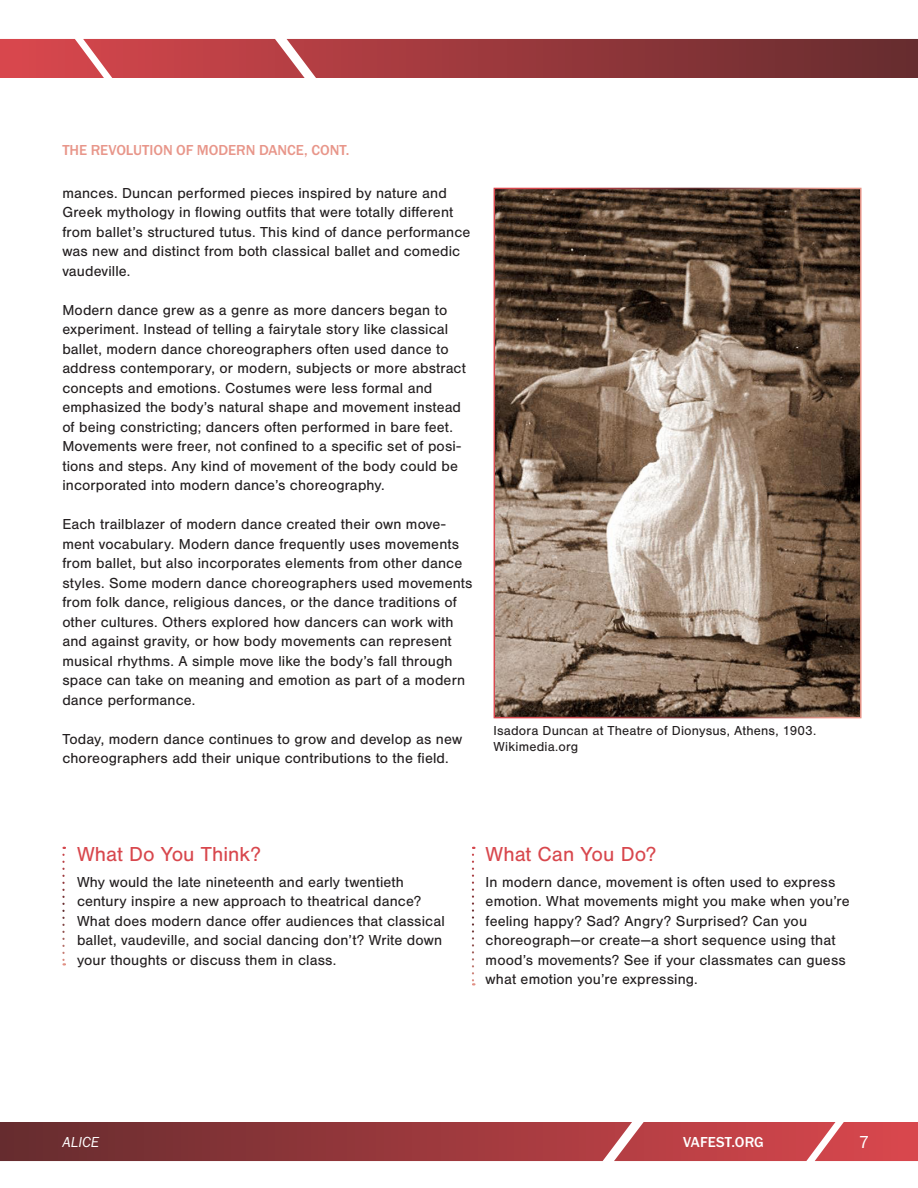
<style>
.page{position:relative;width:918px;height:1188px;background:#fff}
.page>*{position:absolute;margin:0;border:0;box-sizing:border-box;transform-origin:0 0}
.t1{font:21px "Nimbus San";color:#d8474d}
.t2{font:18px "Franklin Gothic URW Boo";color:#fff}
.t3{font:15px/19.5px "Nimbus San";letter-spacing:.01em;color:#231f20}
.t4{font:500 15px "Franklin Gothic URW";color:#e8968a}
.t5{font:500 15px "Franklin Gothic URW";letter-spacing:.005em;color:#fff}
.t6{font:15px "Franklin Gothic URW Boo Ita";color:#fff}
.t7{font:13.5px/16.2px "Nimbus San";letter-spacing:.01em;color:#231f20}
</style>
<div class="page">
<svg style="left:0;top:1122px;width:918px;height:39px;background:#a13d42"></svg>
<svg style="left:0;top:39px;width:918px;height:39px;background:#a13e42"></svg>
<svg style="left:62px;top:855px;width:3px;height:111px"></svg>
<svg style="left:472px;top:855px;width:2px;height:130px"></svg>
<img style="left:497px;top:191px;width:362px;height:524px">
<p class="t4" style="left:62px;top:140px;width:289px">THE REVOLUTION OF MODERN DANCE, CONT.</p>
<p class="t3" style="left:62px;top:183px;width:410px">mances. Duncan performed pieces inspired by nature and Greek mythology in flowing outfits that were totally different from ballet’s structured tutus. This kind of dance performance was new and distinct from both classical ballet and comedic vaudeville.</p>
<p class="t3" style="left:62px;top:300px;width:405px">Modern dance grew as a genre as more dancers began to experiment. Instead of telling a fairytale story like classical ballet, modern dance choreographers often used dance to address contemporary, or modern, subjects or more abstract concepts and emotions. Costumes were less formal and emphasized the body’s natural shape and movement instead of being constricting; dancers often performed in bare feet.<br>Movements were freer, not confined to a specific set of posi&shy;tions and steps. Any kind of movement of the body could be incorporated into modern dance’s choreography.</p>
<p class="t3" style="left:62px;top:515px;width:412px">Each trailblazer of modern dance created their own move&shy;ment vocabulary. Modern dance frequently uses movements from ballet, but also incorporates elements from other dance styles. Some modern dance choreographers used movements from folk dance, religious dances, or the dance traditions of other cultures. Others explored how dancers can work with and against gravity, or how body movements can represent musical rhythms. A simple move like the body’s fall through space can take on meaning and emotion as part of a modern dance performance.</p>
<p class="t3" style="left:62px;top:729px;width:401px">Today, modern dance continues to grow and develop as new choreographers add their unique contributions to the field.</p>
<p class="t7" style="left:494px;top:722px;width:324px">Isadora Duncan at Theatre of Dionysus, Athens, 1903.<br>Wikimedia.org</p>
<p class="t1" style="left:77px;top:842px;width:185px">What Do You Think?</p>
<p class="t3" style="left:77px;top:873px;width:369px">Why would the late nineteenth and early twentieth century inspire a new approach to theatrical dance?<br>What does modern dance offer audiences that classical ballet, vaudeville, and social dancing don’t? Write down your thoughts or discuss them in class.</p>
<p class="t1" style="left:486px;top:842px;width:172px">What Can You Do?</p>
<p class="t3" style="left:486px;top:873px;width:366px">In modern dance, movement is often used to express emotion. What movements might you make when you’re feeling happy? Sad? Angry? Surprised? Can you choreograph—or create—a short sequence using that mood’s movements? See if your classmates can guess what emotion you’re expressing.</p>
<p class="t6" style="left:62px;top:1133px;width:38px">ALICE</p>
<p class="t5" style="left:683px;top:1132px;width:82px">VAFEST.ORG</p>
<p class="t2" style="left:859px;top:1130px;width:12px">7</p>
</div>
